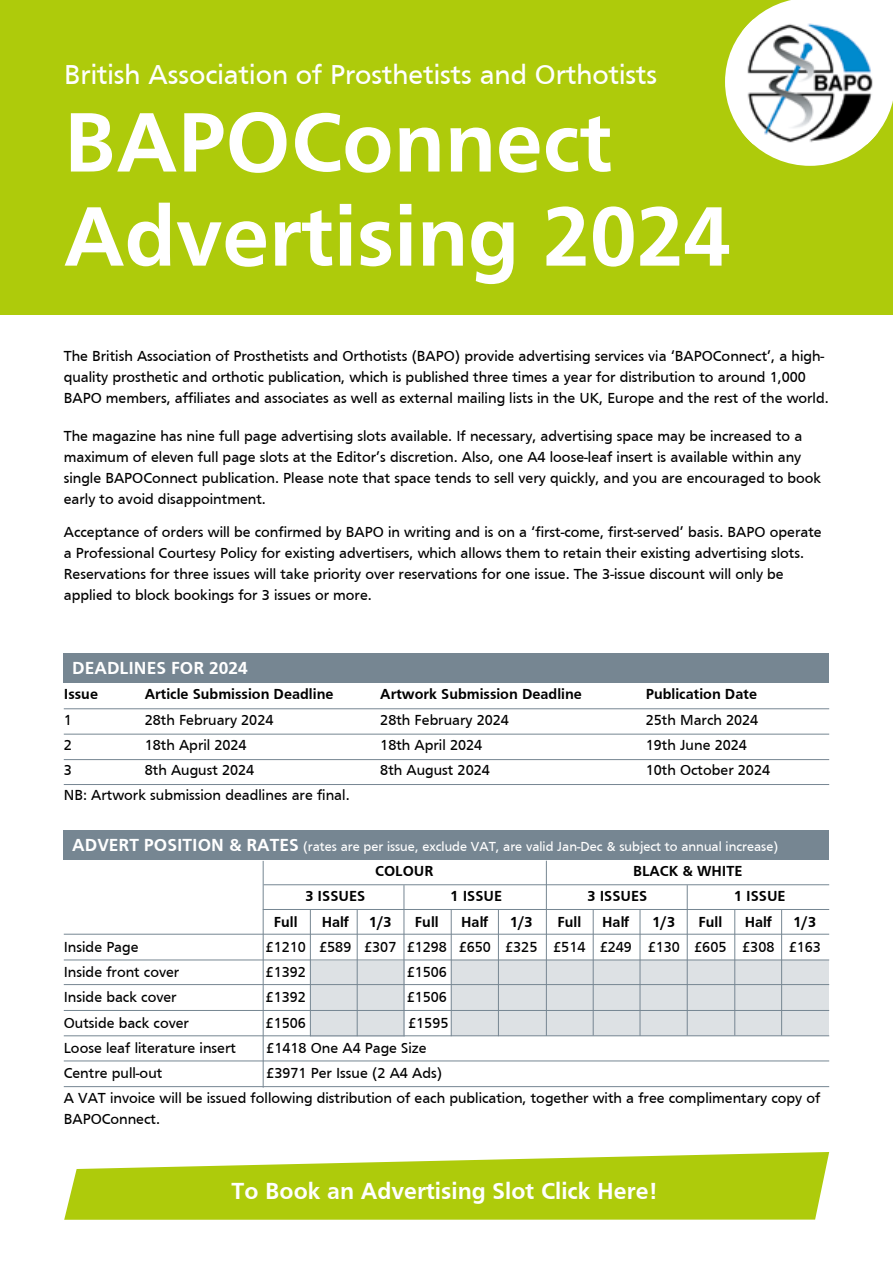
<style>
.page{position:relative;width:893px;height:1263px;background:#fff}
.page>*{position:absolute;margin:0;border:0;box-sizing:border-box;transform-origin:0 0}
.t1{font:700 87.45px/94.1px "Frutiger";color:#fff}
.t2{font:28.2px "Frutiger";color:#fff}
.t3{font:700 24px "Frutiger";color:#fff}
.t4{font:700 18px "Frutiger";color:#fff}
.t5{font:15px/21px "Frutiger";color:#000}
.t6{font:700 15px "Frutiger";color:#000}
.t7{font:13.5px "Frutiger";color:#fff}
.s1{font-weight:700;font-size:18px}
</style>
<div class="page">
<div style="left:64px;top:830px;width:765px;height:30px;background:#768692"></div>
<div style="left:64px;top:653px;width:765px;height:30px;background:#768692"></div>
<div style="left:0;top:0;width:893px;height:315px;background:#aecb0b"></div>
<div style="left:452px;top:960px;width:377px;height:76px;background:#dde1e4"></div>
<div style="left:310px;top:961px;width:94px;height:75px;background:#dde1e4"></div>
<hr style="left:64px;top:708px;width:765px;height:1px;background:#768692">
<hr style="left:64px;top:734px;width:765px;height:1px;background:#768692">
<hr style="left:64px;top:759px;width:765px;height:1px;background:#768692">
<hr style="left:64px;top:784px;width:765px;height:1px;background:#768692">
<hr style="left:264px;top:884px;width:565px;height:1px;background:#768692">
<hr style="left:263px;top:909px;width:566px;height:1px;background:#768692">
<hr style="left:64px;top:934px;width:765px;height:1px;background:#768692">
<hr style="left:64px;top:959px;width:765px;height:1px;background:#768692">
<hr style="left:64px;top:984px;width:765px;height:1px;background:#768692">
<hr style="left:64px;top:1010px;width:765px;height:1px;background:#768692">
<hr style="left:64px;top:1035px;width:765px;height:1px;background:#768692">
<hr style="left:64px;top:1060px;width:765px;height:1px;background:#768692">
<hr style="left:64px;top:1086px;width:765px;height:1px;background:#768692">
<hr style="left:404px;top:885px;width:1px;height:151px;background:#768692">
<hr style="left:310px;top:909px;width:1px;height:127px;background:#768692">
<hr style="left:263px;top:861px;width:1px;height:227px;background:#768692">
<hr style="left:357px;top:909px;width:1px;height:127px;background:#768692">
<hr style="left:451px;top:909px;width:1px;height:127px;background:#768692">
<hr style="left:498px;top:909px;width:1px;height:127px;background:#768692">
<hr style="left:593px;top:909px;width:1px;height:126px;background:#768692">
<hr style="left:640px;top:909px;width:1px;height:127px;background:#768692">
<hr style="left:734px;top:909px;width:1px;height:126px;background:#768692">
<hr style="left:781px;top:909px;width:1px;height:126px;background:#768692">
<hr style="left:687px;top:885px;width:1px;height:150px;background:#768692">
<hr style="left:546px;top:861px;width:1px;height:175px;background:#768692">
<svg style="left:64px;top:1152px;width:765px;height:68px;background:#b9d22e"></svg>
<svg style="left:725px;top:0;width:168px;height:166px"></svg>
<h2 class="t2" style="left:64px;top:59px;width:594px">British Association of Prosthetists and Orthotists</h2>
<h1 class="t1" style="left:64px;top:94px;width:668px">BAPOConnect<br>Advertising 2024</h1>
<p class="t5" style="left:64px;top:345px;width:766px">The British Association of Prosthetists and Orthotists (BAPO) provide advertising services via ‘BAPOConnect’, a high&shy;quality prosthetic and orthotic publication, which is published three times a year for distribution to around 1,000<br>BAPO members, affiliates and associates as well as external mailing lists in the UK, Europe and the rest of the world.</p>
<p class="t5" style="left:64px;top:425px;width:759px">The magazine has nine full page advertising slots available. If necessary, advertising space may be increased to a maximum of eleven full page slots at the Editor’s discretion. Also, one A4 loose-leaf insert is available within any single BAPOConnect publication. Please note that space tends to sell very quickly, and you are encouraged to book early to avoid disappointment.</p>
<p class="t5" style="left:64px;top:522px;width:759px">Acceptance of orders will be confirmed by BAPO in writing and is on a ‘first-come, first-served’ basis. BAPO operate a Professional Courtesy Policy for existing advertisers, which allows them to retain their existing advertising slots.<br>Reservations for three issues will take priority over reservations for one issue. The 3-issue discount will only be applied to block bookings for 3 issues or more.</p>
<p class="t4" style="left:72px;top:658px;width:177px">DEADLINES FOR 2024</p>
<p class="t6" style="left:64px;top:686px;width:36px">Issue</p>
<p class="t6" style="left:145px;top:686px;width:190px">Article Submission Deadline</p>
<p class="t6" style="left:380px;top:686px;width:203px">Artwork Submission Deadline</p>
<p class="t6" style="left:646px;top:686px;width:113px">Publication Date</p>
<p class="t5" style="left:64px;top:709px;width:10px">1</p>
<p class="t5" style="left:145px;top:709px;width:130px">28th February 2024</p>
<p class="t5" style="left:380px;top:709px;width:130px">28th February 2024</p>
<p class="t5" style="left:646px;top:709px;width:114px">25th March 2024</p>
<p class="t5" style="left:64px;top:734px;width:10px">2</p>
<p class="t5" style="left:145px;top:734px;width:103px">18th April 2024</p>
<p class="t5" style="left:380px;top:734px;width:103px">18th April 2024</p>
<p class="t5" style="left:646px;top:734px;width:103px">19th June 2024</p>
<p class="t5" style="left:64px;top:759px;width:10px">3</p>
<p class="t5" style="left:145px;top:759px;width:111px">8th August 2024</p>
<p class="t5" style="left:380px;top:759px;width:111px">8th August 2024</p>
<p class="t5" style="left:646px;top:759px;width:126px">10th October 2024</p>
<p class="t5" style="left:64px;top:785px;width:287px">NB: Artwork submission deadlines are final.</p>
<p class="t7" style="left:72px;top:839px;width:707px"><span class="s1">ADVERT POSITION &amp; RATES</span> (rates are per issue, exclude VAT, are valid Jan-Dec &amp; subject to annual increase)</p>
<p class="t6" style="left:375px;top:862px;width:60px">COLOUR</p>
<p class="t6" style="left:633px;top:862px;width:111px">BLACK &amp; WHITE</p>
<p class="t6" style="left:305px;top:888px;width:61px">3 ISSUES</p>
<p class="t6" style="left:450px;top:888px;width:53px">1 ISSUE</p>
<p class="t6" style="left:587px;top:888px;width:61px">3 ISSUES</p>
<p class="t6" style="left:734px;top:888px;width:53px">1 ISSUE</p>
<p class="t6" style="left:274px;top:913px;width:25px">Full</p>
<p class="t6" style="left:322px;top:913px;width:29px">Half</p>
<p class="t6" style="left:369px;top:913px;width:24px">1/3</p>
<p class="t6" style="left:415px;top:913px;width:25px">Full</p>
<p class="t6" style="left:461px;top:913px;width:29px">Half</p>
<p class="t6" style="left:510px;top:913px;width:24px">1/3</p>
<p class="t6" style="left:557px;top:913px;width:25px">Full</p>
<p class="t6" style="left:602px;top:913px;width:29px">Half</p>
<p class="t6" style="left:652px;top:913px;width:24px">1/3</p>
<p class="t6" style="left:698px;top:913px;width:25px">Full</p>
<p class="t6" style="left:745px;top:913px;width:29px">Half</p>
<p class="t6" style="left:793px;top:913px;width:24px">1/3</p>
<p class="t5" style="left:64px;top:936px;width:76px">Inside Page</p>
<p class="t5" style="left:266px;top:936px;width:557px">£1210 £589 £307 £1298 £650 £325 £514 £249 £130 £605 £308 £163</p>
<p class="t5" style="left:64px;top:961px;width:117px">Inside front cover</p>
<p class="t5" style="left:266px;top:961px;width:42px">£1392</p>
<p class="t5" style="left:407px;top:961px;width:42px">£1506</p>
<p class="t5" style="left:64px;top:987px;width:114px">Inside back cover</p>
<p class="t5" style="left:266px;top:987px;width:42px">£1392</p>
<p class="t5" style="left:407px;top:987px;width:42px">£1506</p>
<p class="t5" style="left:64px;top:1012px;width:127px">Outside back cover</p>
<p class="t5" style="left:266px;top:1012px;width:42px">£1506</p>
<p class="t5" style="left:408px;top:1012px;width:42px">£1595</p>
<p class="t5" style="left:64px;top:1037px;width:174px">Loose leaf literature insert</p>
<p class="t5" style="left:266px;top:1037px;width:162px">£1418 One A4 Page Size</p>
<p class="t5" style="left:64px;top:1062px;width:100px">Centre pull-out</p>
<p class="t5" style="left:64px;top:1060px;width:758px;line-height:25.2px;text-indent:202px">£3971 Per Issue (2 A4 Ads)<br>A VAT invoice will be issued following distribution of each publication, together with a free complimentary copy of</p>
<p class="t5" style="left:64px;top:1109px;width:98px">BAPOConnect.</p>
<h3 class="t3" style="left:232px;top:1177px;width:427px">To Book an Advertising Slot Click Here!</h3>
</div>
